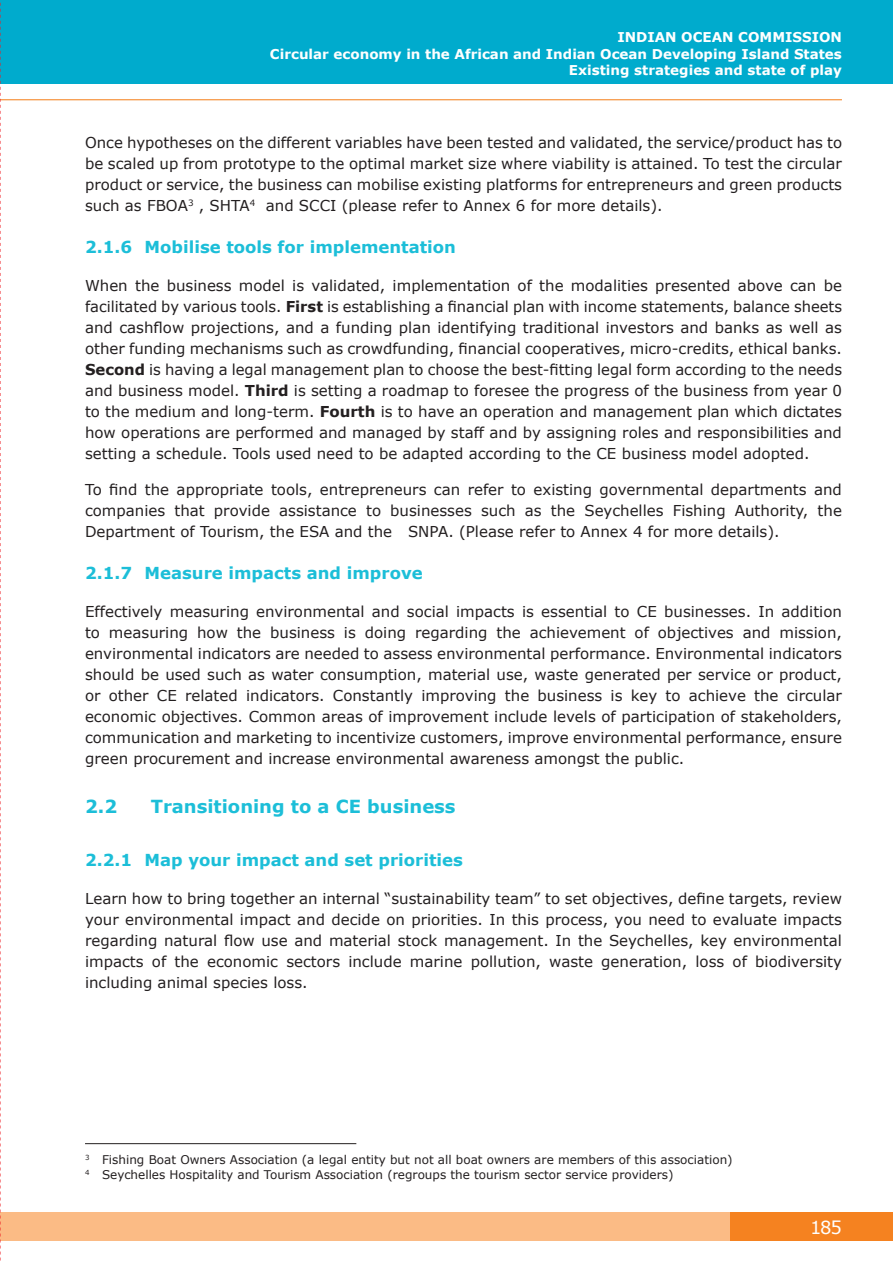
<style>
.page{position:relative;width:893px;height:1263px;background:#fff}
.page>*{position:absolute;margin:0;border:0;box-sizing:border-box;transform-origin:0 0}
.t1{font:700 18px "Verdana";color:#1cbed8}
.t2{font:18px "Verdana";color:#fff}
.t3{font:700 16.5px "Verdana";color:#1cbed8}
.t4{font:15px/21px "Verdana";color:#231f20;text-align:justify}
.t5{font:700 13.5px/16.5px "Verdana";color:#fff;text-align:right}
.t6{font:12px/15px "Verdana";color:#231f20}
.s1{font-weight:700}
</style>
<div class="page">
<div style="left:0;top:0;width:893px;height:84px;background:#00abcd"></div>
<div style="left:723px;top:1213px;width:170px;height:28px;background:#f58220"></div>
<div style="left:0;top:1213px;width:730px;height:28px;background:#fbbb85"></div>
<hr style="left:0;top:99px;width:842px;height:1px;background:#f58220">
<svg style="left:0;top:2px;width:1px;height:1259px"></svg>
<hr style="left:85px;top:1143px;width:271px;height:1px;background:#231f20">
<p class="t5" style="left:270px;top:29px;width:573px">INDIAN OCEAN COMMISSION<br>Circular economy in the African and Indian Ocean Developing Island States<br>Existing strategies and state of play</p>
<p class="t4" style="left:85px;top:131px;width:758px">Once hypotheses on the different variables have been tested and validated, the service/product has to be scaled up from prototype to the optimal market size where viability is attained. To test the circular product or service, the business can mobilise existing platforms for entrepreneurs and green products such as FBOA<sup>3</sup> , SHTA<sup>4</sup> and SCCI (please refer to Annex 6 for more details).</p>
<p class="t3" style="left:85px;top:236px;width:372px">2.1.6 Mobilise tools for implementation</p>
<p class="t4" style="left:85px;top:274px;width:758px">When the business model is validated, implementation of the modalities presented above can be facilitated by various tools. <span class="s1">First</span> is establishing a financial plan with income statements, balance sheets and cashflow projections, and a funding plan identifying traditional investors and banks as well as other funding mechanisms such as crowdfunding, financial cooperatives, micro-credits, ethical banks.<br><span class="s1">Second</span> is having a legal management plan to choose the best-fitting legal form according to the needs and business model. <span class="s1">Third</span> is setting a roadmap to foresee the progress of the business from year 0 to the medium and long-term. <span class="s1">Fourth</span> is to have an operation and management plan which dictates how operations are performed and managed by staff and by assigning roles and responsibilities and setting a schedule. Tools used need to be adapted according to the CE business model adopted.</p>
<p class="t4" style="left:85px;top:478px;width:758px">To find the appropriate tools, entrepreneurs can refer to existing governmental departments and companies that provide assistance to businesses such as the Seychelles Fishing Authority, the Department of Tourism, the ESA and the SNPA. (Please refer to Annex 4 for more details).</p>
<p class="t3" style="left:85px;top:562px;width:339px">2.1.7 Measure impacts and improve</p>
<p class="t4" style="left:85px;top:600px;width:758px">Effectively measuring environmental and social impacts is essential to CE businesses. In addition to measuring how the business is doing regarding the achievement of objectives and mission, environmental indicators are needed to assess environmental performance. Environmental indicators should be used such as water consumption, material use, waste generated per service or product, or other CE related indicators. Constantly improving the business is key to achieve the circular economic objectives. Common areas of improvement include levels of participation of stakeholders, communication and marketing to incentivize customers, improve environmental performance, ensure green procurement and increase environmental awareness amongst the public.</p>
<p class="t1" style="left:85px;top:795px;width:34px">2.2</p>
<p class="t1" style="left:151px;top:795px;width:306px">Transitioning to a CE business</p>
<p class="t3" style="left:85px;top:849px;width:379px">2.2.1 Map your impact and set priorities</p>
<p class="t4" style="left:85px;top:887px;width:758px">Learn how to bring together an internal “sustainability team” to set objectives, define targets, review your environmental impact and decide on priorities. In this process, you need to evaluate impacts regarding natural flow use and material stock management. In the Seychelles, key environmental impacts of the economic sectors include marine pollution, waste generation, loss of biodiversity including animal species loss.</p>
<p class="t6" style="left:85px;top:1151px;width:649px"><sup>3</sup> Fishing Boat Owners Association (a legal entity but not all boat owners are members of this association)<br><sup>4</sup> Seychelles Hospitality and Tourism Association (regroups the tourism sector service providers)</p>
<p class="t2" style="left:810px;top:1216px;width:33px">185</p>
</div>
